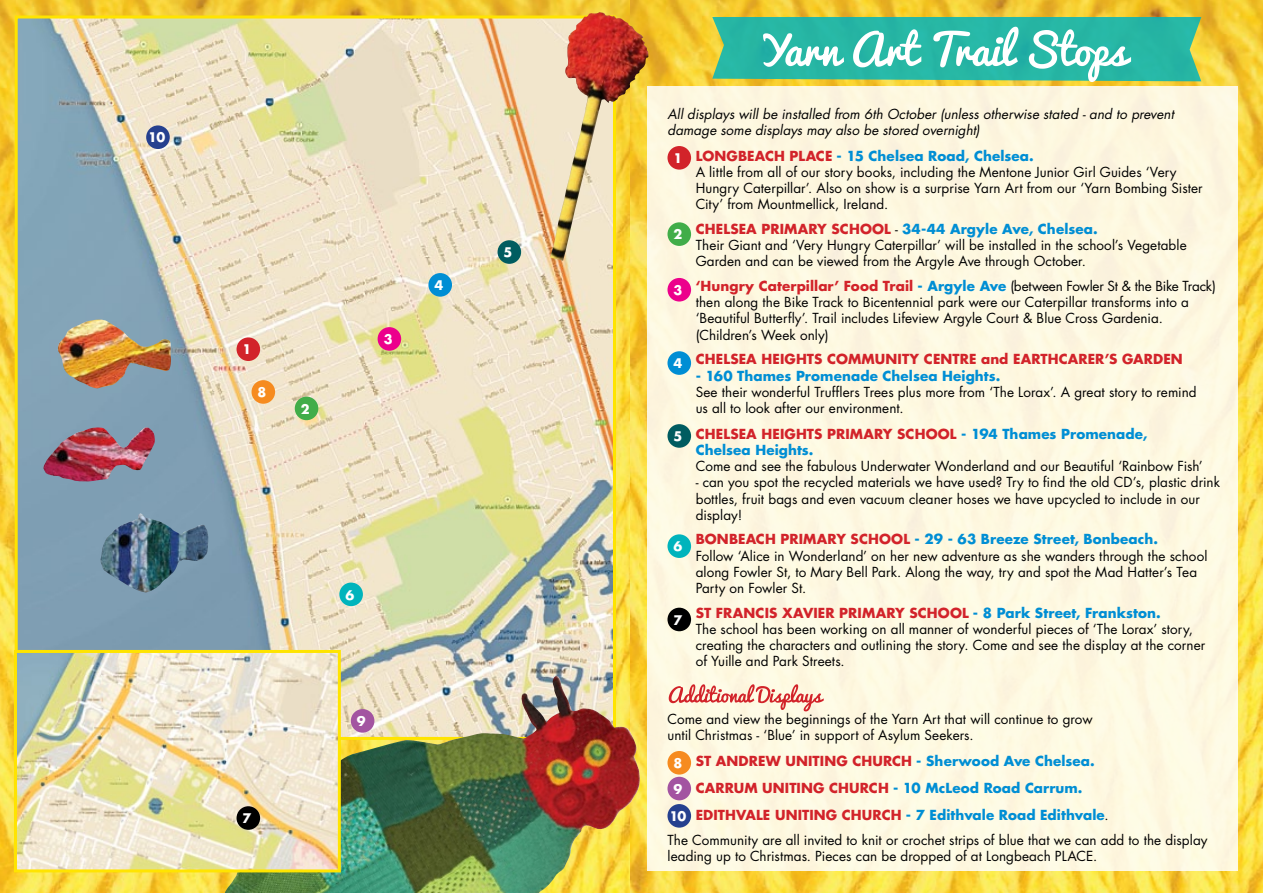
<style>
.page{position:relative;width:1263px;height:893px;background:#fff}
.page>*{position:absolute;margin:0;border:0;box-sizing:border-box;transform-origin:0 0}
.t1{font:13.5px/16.2px "Futura";letter-spacing:.005em;color:#000}
.t2{font:700 13.5px/16.2px "Futura";letter-spacing:.005em;color:#008ed4}
.t3{font:italic 13.5px/16.2px "Futura";letter-spacing:.005em;color:#000}
.t4{font:700 13.5px "Futura";letter-spacing:.01em;color:#d2232a}
.t5{font:700 12.9px "Futura";color:#fff}
.s1{font-weight:700;color:#d2232a}
.s2{font-weight:700;color:#008ed4}
.s3{color:#d2232a}
.s4{font-size:12.9px;color:#fff}
</style>
<div class="page">
<img style="left:0;top:0;width:1263px;height:893px">
<div style="left:647px;top:86px;width:590px;height:785px;background:#fef9e1"></div>
<div style="left:667px;top:146px;width:24px;height:24px;background:#d2232a;border-radius:50%"></div>
<div style="left:667px;top:222px;width:24px;height:24px;background:#41ad49;border-radius:50%"></div>
<div style="left:667px;top:278px;width:24px;height:24px;background:#ec008c;border-radius:50%"></div>
<div style="left:667px;top:351px;width:24px;height:24px;background:#008ed4;border-radius:50%"></div>
<div style="left:667px;top:424px;width:24px;height:24px;background:#005c60;border-radius:50%"></div>
<div style="left:667px;top:534px;width:24px;height:24px;background:#00b4bc;border-radius:50%"></div>
<div style="left:667px;top:608px;width:24px;height:23px;background:#000;border-radius:50%"></div>
<div style="left:667px;top:751px;width:24px;height:24px;background:#f68b1f;border-radius:50%"></div>
<div style="left:667px;top:777px;width:24px;height:23px;background:#a354a1;border-radius:50%"></div>
<div style="left:667px;top:804px;width:24px;height:24px;background:#25408f;border-radius:50%"></div>
<img style="left:19px;top:20px;width:593px;height:656px">
<img style="left:225px;top:676px;width:415px;height:217px">
<img style="left:18px;top:654px;width:319px;height:214px">
<div style="left:14px;top:650px;width:327px;height:222px;border:3px solid #ffe400"></div>
<svg style="left:712px;top:17px;width:489px;height:65px;background:#51c2ac"></svg>
<img style="left:100px;top:513px;width:109px;height:80px">
<img style="left:43px;top:427px;width:112px;height:55px">
<img style="left:57px;top:320px;width:114px;height:69px">
<div style="left:428px;top:273px;width:24px;height:24px;background:#008ed4;border-radius:50%"></div>
<div style="left:497px;top:240px;width:24px;height:24px;background:#005c60;border-radius:50%"></div>
<div style="left:339px;top:583px;width:24px;height:23px;background:#00b4bc;border-radius:50%"></div>
<div style="left:252px;top:380px;width:23px;height:24px;background:#f68b1f;border-radius:50%"></div>
<div style="left:237px;top:806px;width:23px;height:24px;background:#000;border-radius:50%"></div>
<div style="left:146px;top:125px;width:24px;height:24px;background:#25408f;border-radius:50%"></div>
<img style="left:550px;top:13px;width:99px;height:248px">
<svg style="left:669px;top:684px;width:155px;height:27px"></svg>
<div style="left:351px;top:709px;width:23px;height:24px;background:#a354a1;border-radius:50%"></div>
<div style="left:237px;top:337px;width:23px;height:24px;background:#d2232a;border-radius:50%"></div>
<div style="left:295px;top:397px;width:23px;height:23px;background:#41ad49;border-radius:50%"></div>
<div style="left:378px;top:327px;width:23px;height:24px;background:#ec008c;border-radius:50%"></div>
<p class="t5" style="left:148px;top:129px;width:19px">10</p>
<p class="t5" style="left:243px;top:341px;width:10px">1</p>
<p class="t5" style="left:258px;top:383px;width:10px">8</p>
<p class="t5" style="left:301px;top:400px;width:10px">2</p>
<p class="t5" style="left:384px;top:330px;width:10px">3</p>
<p class="t5" style="left:434px;top:276px;width:10px">4</p>
<p class="t5" style="left:504px;top:243px;width:10px">5</p>
<p class="t5" style="left:243px;top:809px;width:10px">7</p>
<p class="t5" style="left:345px;top:586px;width:10px">6</p>
<p class="t5" style="left:357px;top:712px;width:10px">9</p>
<p class="t3" style="left:667px;top:105px;width:508px">All displays will be installed from 6th October (unless otherwise stated - and to prevent damage some displays may also be stored overnight)</p>
<p class="t1" style="left:696px;top:147px;width:509px;text-indent:-22px"><sub>1</sub> <span class="s1">LONGBEACH PLACE</span> <span class="s2">- 15 Chelsea Road, Chelsea.<br></span>A little from all of our story books, including the Mentone Junior Girl Guides ‘Very Hungry Caterpillar’. Also on show is a surprise Yarn Art from our ‘Yarn Bombing Sister City’ from Mountmellick, Ireland.</p>
<p class="t1" style="left:696px;top:221px;width:492px;text-indent:-22px"><sub>2</sub> <span class="s1">CHELSEA PRIMARY SCHOOL</span> - <span class="s2">34-44 Argyle Ave, Chelsea.<br></span>Their Giant and ‘Very Hungry Caterpillar’ will be installed in the school’s Vegetable<br>Garden and can be viewed from the Argyle Ave through October.</p>
<p class="t1" style="left:696px;top:278px;width:522px;text-indent:-22px"><sub>3</sub> <span class="s1">‘Hungry Caterpillar’ Food Trail</span> <span class="s2">- Argyle Ave</span> (between Fowler St &amp; the Bike Track) then along the Bike Track to Bicentennial park were our Caterpillar transforms into a ‘Beautiful Butterfly’. Trail includes Lifeview Argyle Court &amp; Blue Cross Gardenia. (Children’s Week only)</p>
<p class="t4" style="left:673px;top:350px;width:511px"><sub>4</sub> CHELSEA HEIGHTS COMMUNITY CENTRE and EARTHCARER’S GARDEN</p>
<p class="t2" style="left:696px;top:367px;width:306px">- 160 Thames Promenade Chelsea Heights.</p>
<p class="t1" style="left:696px;top:383px;width:502px">See their wonderful Trufflers Trees plus more from ‘The Lorax’. A great story to remind us all to look after our environment.</p>
<p class="t2" style="left:696px;top:425px;width:453px;text-indent:-22px"><sub>5</sub> <span class="s3">CHELSEA HEIGHTS PRIMARY SCHOOL</span> - 194 Thames Promenade,<br>Chelsea Heights.</p>
<p class="t1" style="left:696px;top:458px;width:508px">Come and see the fabulous Underwater Wonderland and our Beautiful ‘Rainbow Fish’</p>
<p class="t1" style="left:696px;top:474px;width:526px">- can you spot the recycled materials we have used? Try to find the old CD’s, plastic drink bottles, fruit bags and even vacuum cleaner hoses we have upcycled to include in our display!</p>
<p class="t5" style="left:673px;top:537px;width:10px">6</p>
<p class="t1" style="left:696px;top:531px;width:513px"><span class="s1">BONBEACH PRIMARY SCHOOL</span> <span class="s2">- 29 - 63 Breeze Street, Bonbeach.<br></span>Follow ‘Alice in Wonderland’ on her new adventure as she wanders through the school along Fowler St, to Mary Bell Park. Along the way, try and spot the Mad Hatter’s Tea Party on Fowler St.</p>
<p class="t5" style="left:673px;top:611px;width:10px">7</p>
<p class="t1" style="left:696px;top:604px;width:511px"><span class="s1">ST FRANCIS XAVIER PRIMARY SCHOOL</span> <span class="s2">- 8 Park Street, Frankston.<br></span>The school has been working on all manner of wonderful pieces of ‘The Lorax’ story, creating the characters and outlining the story. Come and see the display at the corner of Yuille and Park Streets.</p>
<p class="t1" style="left:667px;top:710px;width:427px">Come and view the beginnings of the Yarn Art that will continue to grow until Christmas - ‘Blue’ in support of Asylum Seekers.</p>
<p class="t4" style="left:673px;top:751px;width:65px"><sub>8</sub> St Andrew</p>
<p class="t4" style="left:785px;top:751px;width:21px">Uniting</p>
<p class="t4" style="left:852px;top:751px;width:20px">Church</p>
<p class="t2" style="left:916px;top:752px;width:180px">- Sherwood Ave Chelsea.</p>
<p class="t4" style="left:673px;top:778px;width:43px"><span class="s4">9</span> Carrum</p>
<p class="t4" style="left:762px;top:778px;width:21px">Uniting</p>
<p class="t4" style="left:829px;top:778px;width:20px">Church</p>
<p class="t2" style="left:893px;top:779px;width:191px">- 10 McLeod Road Carrum.</p>
<p class="t4" style="left:669px;top:806px;width:43px"><span class="s4">10</span> Edithvale</p>
<p class="t4" style="left:775px;top:806px;width:21px">Uniting</p>
<p class="t4" style="left:842px;top:806px;width:20px">Church</p>
<p class="t1" style="left:667px;top:803px;width:542px;line-height:24.8px;text-indent:238px"><span class="s2">- 7 Edithvale Road Edithvale</span>.<br>The Community are all invited to knit or crochet strips of blue that we can add to the display</p>
<p class="t1" style="left:667px;top:848px;width:431px">leading up to Christmas. Pieces can be dropped of at Longbeach PLACE.</p>
</div>
